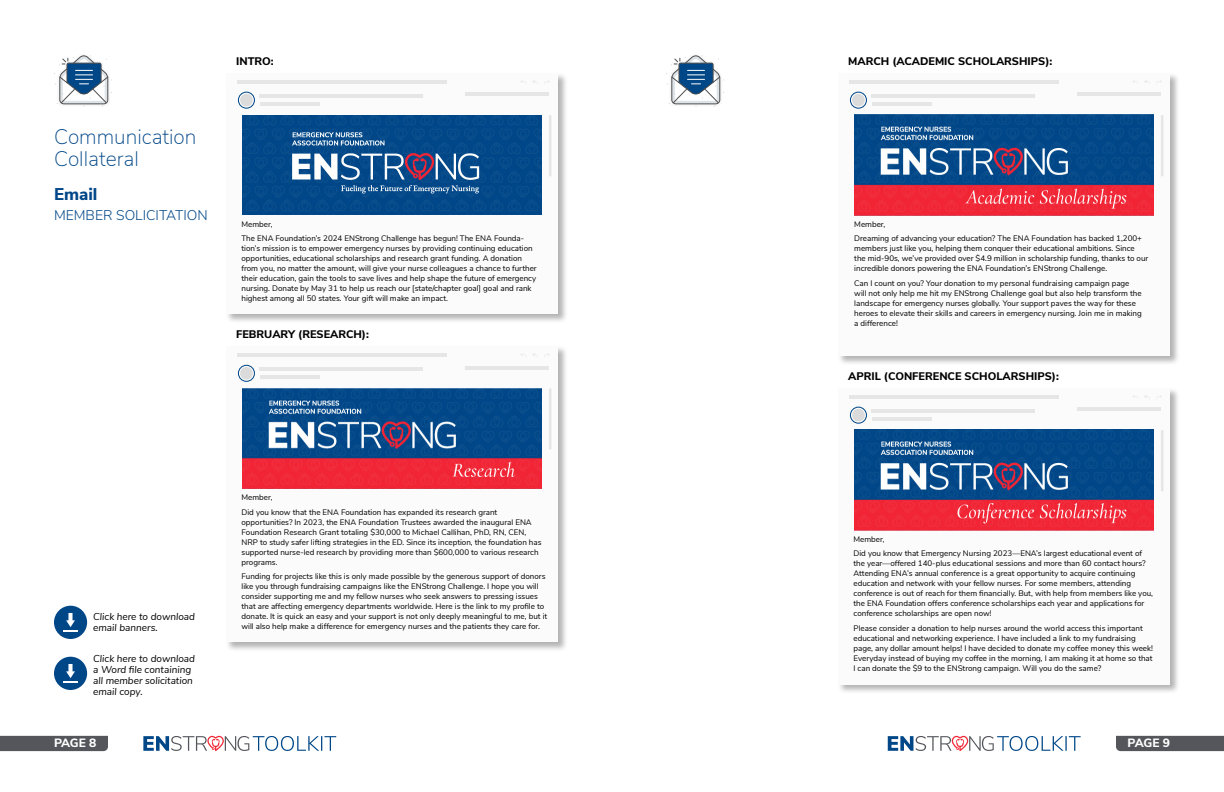
<style>
.page{position:relative;width:1224px;height:792px;background:#fff}
.page>*{position:absolute;margin:0;border:0;box-sizing:border-box;transform-origin:0 0}
.t1{font:200 21px/22px "Nunito Sans";color:#004788}
.t2{font:800 17px "Nunito Sans";color:#004788}
.t3{font:300 14px "Nunito Sans";color:#004788}
.t4{font:800 12px "Nunito Sans";letter-spacing:-.02em;color:#fff}
.t5{font:800 11px "Nunito Sans";color:#000}
.t6{font:italic 10px/11px "Nunito Sans";color:#000}
.t7{font:8px/10px "Nunito Sans";color:#000}
</style>
<div class="page">
<div style="left:1116px;top:736px;width:108px;height:15px;background:#54565b"></div>
<div style="left:0;top:736px;width:108px;height:15px;background:#54565b"></div>
<svg style="left:888px;top:736px;width:193px;height:15px"></svg>
<svg style="left:143px;top:736px;width:193px;height:15px"></svg>
<div style="left:225px;top:73px;width:343px;height:251px;background:#000;opacity:.3"></div>
<div style="left:226px;top:73px;width:332px;height:241px;background:#fbfbfb"></div>
<svg style="left:238px;top:92px;width:17px;height:17px"></svg>
<div style="left:240px;top:94px;width:13px;height:12px;background:#dbdbdb;border-radius:50%"></div>
<hr style="left:238px;top:80px;width:209px;height:4px;background:#e6e6e6">
<hr style="left:260px;top:102px;width:60px;height:4px;background:#e6e6e6">
<hr style="left:260px;top:94px;width:163px;height:4px;background:#e6e6e6">
<hr style="left:466px;top:93px;width:83px;height:3px;background:#e6e6e6">
<hr style="left:549px;top:115px;width:3px;height:62px;background:#e6e6e6">
<div style="left:225px;top:346px;width:343px;height:306px;background:#000;opacity:.3"></div>
<div style="left:226px;top:347px;width:332px;height:295px;background:#fbfbfb"></div>
<svg style="left:238px;top:365px;width:17px;height:17px"></svg>
<div style="left:240px;top:367px;width:13px;height:13px;background:#dbdbdb;border-radius:50%"></div>
<hr style="left:238px;top:353px;width:209px;height:4px;background:#e6e6e6">
<hr style="left:260px;top:368px;width:163px;height:3px;background:#e6e6e6">
<hr style="left:466px;top:366px;width:83px;height:3px;background:#e6e6e6">
<hr style="left:549px;top:388px;width:3px;height:62px;background:#e6e6e6">
<hr style="left:260px;top:375px;width:60px;height:4px;background:#e6e6e6">
<svg style="left:54px;top:55px;width:58px;height:52px"></svg>
<div style="left:837px;top:73px;width:343px;height:293px;background:#000;opacity:.3"></div>
<div style="left:838px;top:73px;width:332px;height:283px;background:#fbfbfb"></div>
<svg style="left:850px;top:92px;width:17px;height:17px"></svg>
<div style="left:852px;top:94px;width:13px;height:12px;background:#dbdbdb;border-radius:50%"></div>
<hr style="left:850px;top:80px;width:209px;height:4px;background:#e6e6e6">
<hr style="left:872px;top:102px;width:60px;height:4px;background:#e6e6e6">
<hr style="left:872px;top:94px;width:163px;height:4px;background:#e6e6e6">
<hr style="left:1078px;top:93px;width:83px;height:3px;background:#e6e6e6">
<hr style="left:1161px;top:115px;width:3px;height:62px;background:#e6e6e6">
<div style="left:837px;top:388px;width:343px;height:307px;background:#000;opacity:.3"></div>
<div style="left:838px;top:388px;width:332px;height:296px;background:#fbfbfb"></div>
<svg style="left:850px;top:407px;width:17px;height:17px"></svg>
<div style="left:852px;top:409px;width:13px;height:12px;background:#dbdbdb;border-radius:50%"></div>
<hr style="left:850px;top:395px;width:209px;height:4px;background:#e6e6e6">
<hr style="left:872px;top:417px;width:60px;height:4px;background:#e6e6e6">
<hr style="left:872px;top:409px;width:163px;height:4px;background:#e6e6e6">
<hr style="left:1078px;top:408px;width:83px;height:3px;background:#e6e6e6">
<hr style="left:1161px;top:430px;width:3px;height:62px;background:#e6e6e6">
<svg style="left:666px;top:55px;width:58px;height:52px"></svg>
<img style="left:854px;top:115px;width:300px;height:100px">
<img style="left:854px;top:430px;width:300px;height:100px">
<img style="left:242px;top:388px;width:300px;height:100px">
<img style="left:242px;top:115px;width:300px;height:100px">
<div style="left:54px;top:657px;width:33px;height:33px;background:#004788;border-radius:50%"></div>
<svg style="left:63px;top:664px;width:15px;height:19px"></svg>
<div style="left:54px;top:606px;width:33px;height:33px;background:#004788;border-radius:50%"></div>
<svg style="left:63px;top:613px;width:15px;height:19px"></svg>
<h1 class="t1" style="left:54px;top:125px;width:144px">Communication<br>Collateral</h1>
<h2 class="t2" style="left:54px;top:182px;width:45px">Email</h2>
<h3 class="t3" style="left:54px;top:205px;width:155px">MEMBER SOLICITATION</h3>
<h3 class="t5" style="left:236px;top:53px;width:39px">INTRO:</h3>
<p class="t7" style="left:242px;top:216px;width:284px;line-height:14.5px">Member,<br>The ENA Foundation’s 2024 ENStrong Challenge has begun! The ENA Founda-</p>
<p class="t7" style="left:242px;top:243px;width:297px">tion’s mission is to empower emergency nurses by providing continuing education opportunities, educational scholarships and research grant funding. A donation from you, no matter the amount, will give your nurse colleagues a chance to further their education, gain the tools to save lives and help shape the future of emergency nursing. Donate by May 31 to help us reach our [state/chapter goal] goal and rank highest among all 50 states. Your gift will make an impact.</p>
<h3 class="t5" style="left:236px;top:326px;width:134px">FEBRUARY (RESEARCH):</h3>
<p class="t6" style="left:93px;top:611px;width:103px">Click here to download email banners.</p>
<p class="t6" style="left:93px;top:652px;width:103px">Click here to download a Word file containing all member solicitation email copy.</p>
<p class="t7" style="left:242px;top:490px;width:257px;line-height:14.5px">Member,<br>Did you know that the ENA Foundation has expanded its research grant</p>
<p class="t7" style="left:242px;top:516px;width:302px">opportunities? In 2023, the ENA Foundation Trustees awarded the inaugural ENA Foundation Research Grant totaling $30,000 to Michael Callihan, PhD, RN, CEN, NRP to study safer lifting strategies in the ED. Since its inception, the foundation has supported nurse-led research by providing more than $600,000 to various research programs.</p>
<p class="t7" style="left:242px;top:571px;width:307px">Funding for projects like this is only made possible by the generous support of donors like you through fundraising campaigns like the ENStrong Challenge. I hope you will consider supporting me and my fellow nurses who seek answers to pressing issues that are affecting emergency departments worldwide. Here is the link to my profile to donate. It is quick an easy and your support is not only deeply meaningful to me, but it will also help make a difference for emergency nurses and the patients they care for.</p>
<h3 class="t5" style="left:848px;top:53px;width:206px">MARCH (ACADEMIC SCHOLARSHIPS):</h3>
<p class="t7" style="left:854px;top:216px;width:289px;line-height:14.5px">Member,<br>Dreaming of advancing your education? The ENA Foundation has backed 1,200+</p>
<p class="t7" style="left:854px;top:243px;width:296px">members just like you, helping them conquer their educational ambitions. Since the mid-90s, we’ve provided over $4.9 million in scholarship funding, thanks to our incredible donors powering the ENA Foundation’s ENStrong Challenge.</p>
<p class="t7" style="left:854px;top:278px;width:289px">Can I count on you? Your donation to my personal fundraising campaign page will not only help me hit my ENStrong Challenge goal but also help transform the landscape for emergency nurses globally. Your support paves the way for these heroes to elevate their skills and careers in emergency nursing. Join me in making a difference!</p>
<h3 class="t5" style="left:848px;top:368px;width:212px">APRIL (CONFERENCE SCHOLARSHIPS):</h3>
<p class="t7" style="left:854px;top:531px;width:290px;line-height:14.5px">Member,<br>Did you know that Emergency Nursing 2023—ENA’s largest educational event of</p>
<p class="t7" style="left:854px;top:558px;width:301px">the year—offered 140-plus educational sessions and more than 60 contact hours?<br>Attending ENA’s annual conference is a great opportunity to acquire continuing education and network with your fellow nurses. For some members, attending conference is out of reach for them financially. But, with help from members like you, the ENA Foundation offers conference scholarships each year and applications for conference scholarships are open now!</p>
<p class="t7" style="left:854px;top:623px;width:301px">Please consider a donation to help nurses around the world access this important educational and networking experience. I have included a link to my fundraising page, any dollar amount helps! I have decided to donate my coffee money this week!<br>Everyday instead of buying my coffee in the morning, I am making it at home so that I can donate the $9 to the ENStrong campaign. Will you do the same?</p>
<h3 class="t4" style="left:54px;top:734px;width:44px">PAGE 8</h3>
<h3 class="t4" style="left:1128px;top:734px;width:44px">PAGE 9</h3>
</div>
